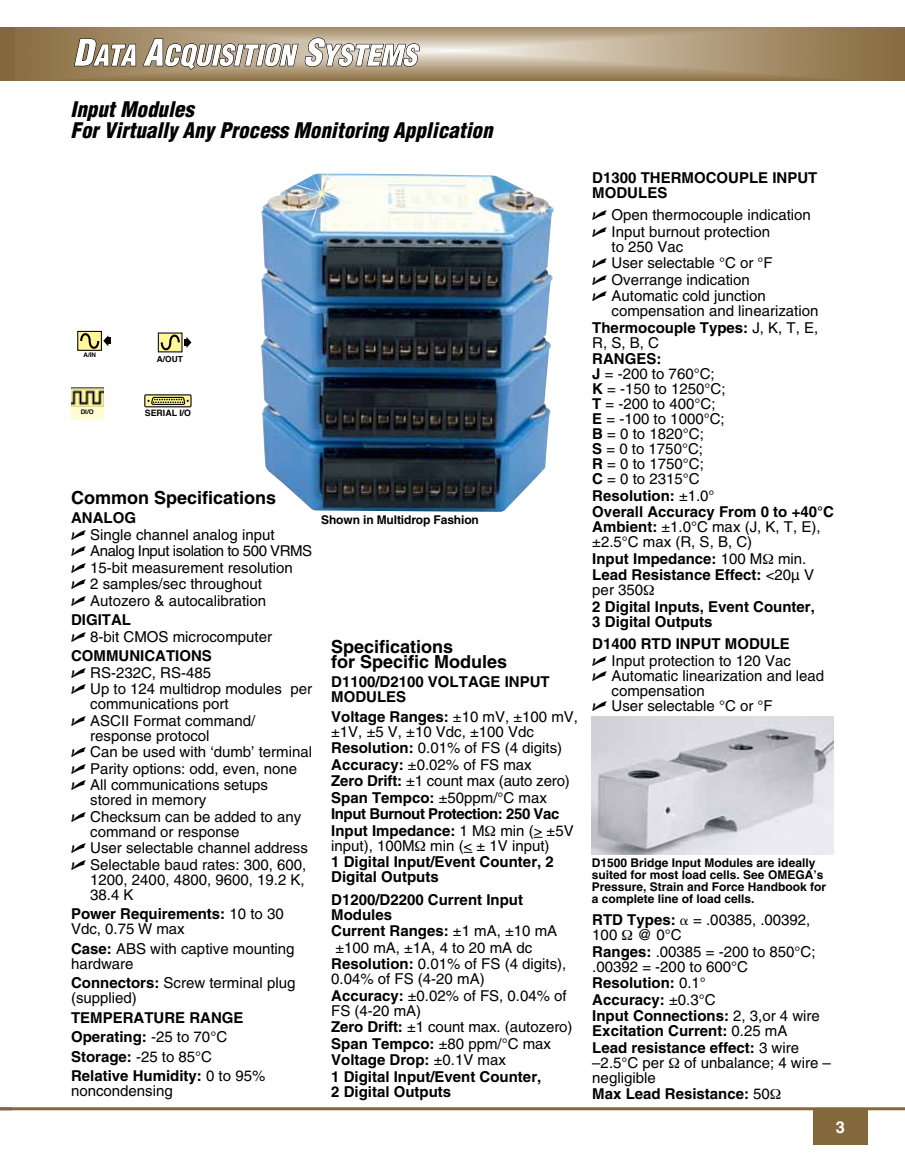
<style>
.page{position:relative;width:905px;height:1168px;background:#fff}
.page>*{position:absolute;margin:0;border:0;box-sizing:border-box;transform-origin:0 0}
.t1{font:italic 900 condensed 21px/21px "Helvetica";color:#000}
.t2{font:700 18px/15px "Helvetica";color:#000}
.t3{font:700 16.5px "Helvetica";color:#fff}
.t4{font:15px/16.5px "Helvetica";color:#000}
.t5{font:700 15px/16.5px "Helvetica";color:#000}
.t6{font:700 15px/16.5px "Helvetica";letter-spacing:-.03em;color:#000}
.t7{font:700 12px/12px "Helvetica";color:#000}
.t8{font:700 8.85px "Helvetica";color:#000}
.t9{font:700 8.4px "Helvetica";color:#000}
.t10{font:700 6.3px "Helvetica";color:#000}
.s1{font-weight:700}
.s2{font-family:"Universal Newswith Comm Pi"}
.s3{font-weight:400}
.s4{font-family:"Universal Greekwith Math Pi"}
</style>
<div class="page">
<img style="left:14px;top:27px;width:890px;height:54px">
<hr style="left:0;top:1107px;width:904px;height:3px;background:#82683b">
<div style="left:813px;top:1108px;width:54px;height:36px;background:#82683b"></div>
<svg style="left:74px;top:38px;width:225px;height:32px"></svg>
<svg style="left:305px;top:38px;width:115px;height:29px"></svg>
<div style="left:0;top:27px;width:14px;height:54px;background:#82683b"></div>
<svg style="left:0;top:1107px;width:12px;height:1px"></svg>
<img style="left:592px;top:717px;width:241px;height:137px">
<img style="left:260px;top:175px;width:293px;height:337px">
<div style="left:77px;top:331px;width:25px;height:20px;border:1px solid #000"></div>
<svg style="left:79px;top:332px;width:32px;height:18px"></svg>
<div style="left:158px;top:332px;width:24px;height:20px;border:1px solid #000"></div>
<svg style="left:160px;top:333px;width:31px;height:18px"></svg>
<img style="left:71px;top:387px;width:33px;height:33px">
<div style="left:71px;top:407px;width:32px;height:12px;background:#fffcd5"></div>
<svg style="left:144px;top:394px;width:47px;height:14px"></svg>
<img style="left:283px;top:170px;width:80px;height:58px">
<h1 class="t1" style="left:71px;top:98px;width:423px">Input Modules<br>For Virtually Any Process Monitoring Application</h1>
<p class="t10" style="left:83px;top:351px;width:14px">A/IN</p>
<p class="t9" style="left:157px;top:354px;width:28px">A/OUT</p>
<p class="t10" style="left:81px;top:406px;width:14px">DI/O</p>
<p class="t8" style="left:145px;top:405px;width:48px">SERIAL I/O</p>
<p class="t2" style="left:71px;top:489px;width:207px">Common Specifications</p>
<p class="t4" style="left:71px;top:509px;width:243px"><span class="s1">ANALOG<br></span><span class="s2">U</span> Single channel analog input<br><span class="s2">U</span> Analog Input isolation to 500 VRMS<br><span class="s2">U</span> 15-bit measurement resolution<br><span class="s2">U</span> 2 samples/sec throughout<br><span class="s2">U</span> Autozero &amp; autocalibration</p>
<p class="t4" style="left:71px;top:611px;width:202px"><span class="s1">DIGITAL<br></span><span class="s2">U</span> 8-bit CMOS microcomputer</p>
<p class="t4" style="left:71px;top:647px;width:242px"><span class="s1">COMMUNICATIONS<br></span><span class="s2">U</span> RS-232C, RS-485<br><span class="s2">U</span> Up to 124 multidrop modules per</p>
<p class="t4" style="left:71px;top:695px;width:186px;text-align:center">communications port<br><span class="s2">U</span> ASCII Format command/</p>
<p class="t4" style="left:71px;top:727px;width:242px;text-indent:19px">response protocol<br><span class="s2">U</span> Can be used with ‘dumb’ terminal<br><span class="s2">U</span> Parity options: odd, even, none<br><span class="s2">U</span> All communications setups</p>
<p class="t4" style="left:71px;top:791px;width:232px;text-indent:19px">stored in memory<br><span class="s2">U</span> Checksum can be added to any</p>
<p class="t4" style="left:71px;top:823px;width:238px;text-indent:19px">command or response<br><span class="s2">U</span> User selectable channel address<br><span class="s2">U</span> Selectable baud rates: 300, 600,</p>
<p class="t4" style="left:90px;top:872px;width:216px;line-height:15px">1200, 2400, 4800, 9600, 19.2 K,<br>38.4 K</p>
<p class="t5" style="left:71px;top:906px;width:214px;line-height:15px">Power Requirements: <span class="s3">10 to 30<br>Vdc, 0.75 W max</span></p>
<p class="t4" style="left:71px;top:941px;width:225px;line-height:15px"><span class="s1">Case:</span> ABS with captive mounting hardware</p>
<p class="t4" style="left:71px;top:975px;width:226px;line-height:15px"><span class="s1">Connectors:</span> Screw terminal plug (supplied)</p>
<p class="t5" style="left:71px;top:1007px;width:196px;line-height:19.5px">TEMPERATURE RANGE<br>Operating: <span class="s3">-25 to 70°C<br></span>Storage: <span class="s3">-25 to 85°C<br></span>Relative Humidity: <span class="s3">0 to 95%</span></p>
<p class="t4" style="left:71px;top:1082px;width:103px">noncondensing</p>
<p class="t7" style="left:321px;top:513px;width:159px">Shown in Multidrop Fashion</p>
<p class="t2" style="left:331px;top:639px;width:178px">Specifications<br>for Specific Modules</p>
<p class="t5" style="left:331px;top:674px;width:220px;line-height:15px">D1100/D2100 VOLTAGE INPUT<br>MODULES</p>
<p class="t4" style="left:331px;top:709px;width:248px;line-height:15px"><span class="s1">Voltage Ranges:</span> ±10 mV, ±100 mV, ±1V, ±5 V, ±10 Vdc, ±100 Vdc</p>
<p class="t6" style="left:331px;top:739px;width:244px">Resolution: <span class="s3">0.01% of FS (4 digits)<br></span>Accuracy: <span class="s3">±0.02% of FS max<br></span>Zero Drift: <span class="s3">±1 count max (auto zero)<br></span>Span Tempco: <span class="s3">±50ppm/°C max<br></span>Input Burnout Protection: 250 Vac<br>Input Impedance: <span class="s3">1 M min (&gt; ±5V</span></p>
<p class="t4" style="left:331px;top:837px;width:220px">input), 100M min (&lt; ± 1V input)</p>
<p class="t5" style="left:331px;top:854px;width:224px;line-height:15px">1 Digital Input/Event Counter, 2<br>Digital Outputs</p>
<p class="t5" style="left:331px;top:892px;width:193px;line-height:15px">D1200/D2200 Current Input<br>Modules</p>
<p class="t4" style="left:331px;top:923px;width:237px"><span class="s1">Current Ranges:</span> ±1 mA, ±10 mA ±100 mA, ±1A, 4 to 20 mA dc<br><span class="s1">Resolution:</span> 0.01% of FS (4 digits),</p>
<p class="t4" style="left:331px;top:971px;width:237px">0.04% of FS (4-20 mA)<br><span class="s1">Accuracy:</span> ±0.02% of FS, 0.04% of</p>
<p class="t5" style="left:331px;top:1002px;width:243px"><span class="s3">FS (4-20 mA)<br></span>Zero Drift: <span class="s3">±1 count max. (autozero)<br></span>Span Tempco: <span class="s3">±80 ppm/°C max<br></span>Voltage Drop: <span class="s3">±0.1V max<br></span>1 Digital Input/Event Counter,</p>
<p class="t5" style="left:331px;top:1083px;width:122px">2 Digital Outputs</p>
<p class="t5" style="left:592px;top:170px;width:227px;line-height:15px">D1300 THERMOCOUPLE INPUT<br>MODULES</p>
<p class="t4" style="left:592px;top:207px;width:220px"><span class="s2">U</span> Open thermocouple indication<br><span class="s2">U</span> Input burnout protection</p>
<p class="t4" style="left:592px;top:238px;width:182px;text-indent:19px">to 250 Vac<br><span class="s2">U</span> User selectable °C or °F<br><span class="s2">U</span> Overrange indication<br><span class="s2">U</span> Automatic cold junction</p>
<p class="t4" style="left:592px;top:303px;width:227px;text-align:right">compensation and linearization<br><span class="s1">Thermocouple Types:</span> J, K, T, E,</p>
<p class="t4" style="left:592px;top:334px;width:68px">R, S, B, C</p>
<p class="t4" style="left:592px;top:351px;width:135px;line-height:15px"><span class="s1">RANGES:<br>J</span> = -200 to 760°C;<br><span class="s1">K</span> = -150 to 1250°C;<br><span class="s1">T</span> = -200 to 400°C;<br><span class="s1">E</span> = -100 to 1000°C;<br><span class="s1">B</span> = 0 to 1820°C;<br><span class="s1">S</span> = 0 to 1750°C;<br><span class="s1">R</span> = 0 to 1750°C;<br><span class="s1">C</span> = 0 to 2315°C</p>
<p class="t5" style="left:592px;top:487px;width:243px">Resolution: <span class="s3">±1.0°<br></span>Overall Accuracy From 0 to +40°C</p>
<p class="t4" style="left:592px;top:519px;width:230px;line-height:15px"><span class="s1">Ambient:</span> ±1.0°C max (J, K, T, E), ±2.5°C max (R, S, B, C)</p>
<p class="t5" style="left:592px;top:550px;width:223px">Input Impedance: <span class="s3">100 M min.<br></span>Lead Resistance Effect: <span class="s3">&lt;20µ V</span></p>
<p class="t4" style="left:592px;top:582px;width:52px">per 350</p>
<p class="t5" style="left:592px;top:599px;width:224px;line-height:15px">2 Digital Inputs, Event Counter,<br>3 Digital Outputs</p>
<p class="t4" style="left:592px;top:636px;width:200px"><span class="s1">D1400 RTD INPUT MODULE<br></span><span class="s2">U</span> Input protection to 120 Vac</p>
<p class="t4" style="left:592px;top:667px;width:233px"><span class="s2">U</span> Automatic linearization and lead</p>
<p class="t4" style="left:611px;top:682px;width:95px">compensation</p>
<p class="t4" style="left:592px;top:697px;width:182px"><span class="s2">U</span> User selectable °C or °F</p>
<p class="t7" style="left:592px;top:856px;width:236px">D1500 Bridge Input Modules are ideally suited for most load cells. See OMEGA’s Pressure, Strain and Force Handbook for a complete line of load cells.</p>
<p class="t4" style="left:592px;top:912px;width:220px;line-height:15px"><span class="s1">RTD Types:</span> <span class="s4">a</span> = .00385, .00392,<br>100</p>
<p class="t4" style="left:592px;top:927px;width:225px;text-indent:45px">@ 0°C<br><span class="s1">Ranges:</span> .00385 = -200 to 850°C;</p>
<p class="t4" style="left:592px;top:958px;width:229px">.00392 = -200 to 600°C<br><span class="s1">Resolution:</span> 0.1°<br><span class="s1">Accuracy:</span> ±0.3°C<br><span class="s1">Input Connections:</span> 2, 3,or 4 wire</p>
<p class="t5" style="left:592px;top:1022px;width:208px">Excitation Current: <span class="s3">0.25 mA<br></span>Lead resistance effect: <span class="s3">3 wire</span></p>
<p class="t4" style="left:592px;top:1054px;width:73px">–2.5°C per</p>
<p class="t4" style="left:684px;top:1054px;width:148px">of unbalance; 4 wire –</p>
<p class="t5" style="left:592px;top:1069px;width:179px"><span class="s3">negligible<br></span>Max Lead Resistance: <span class="s3">50</span></p>
<p class="t3" style="left:835px;top:1117px;width:11px">3</p>
</div>
